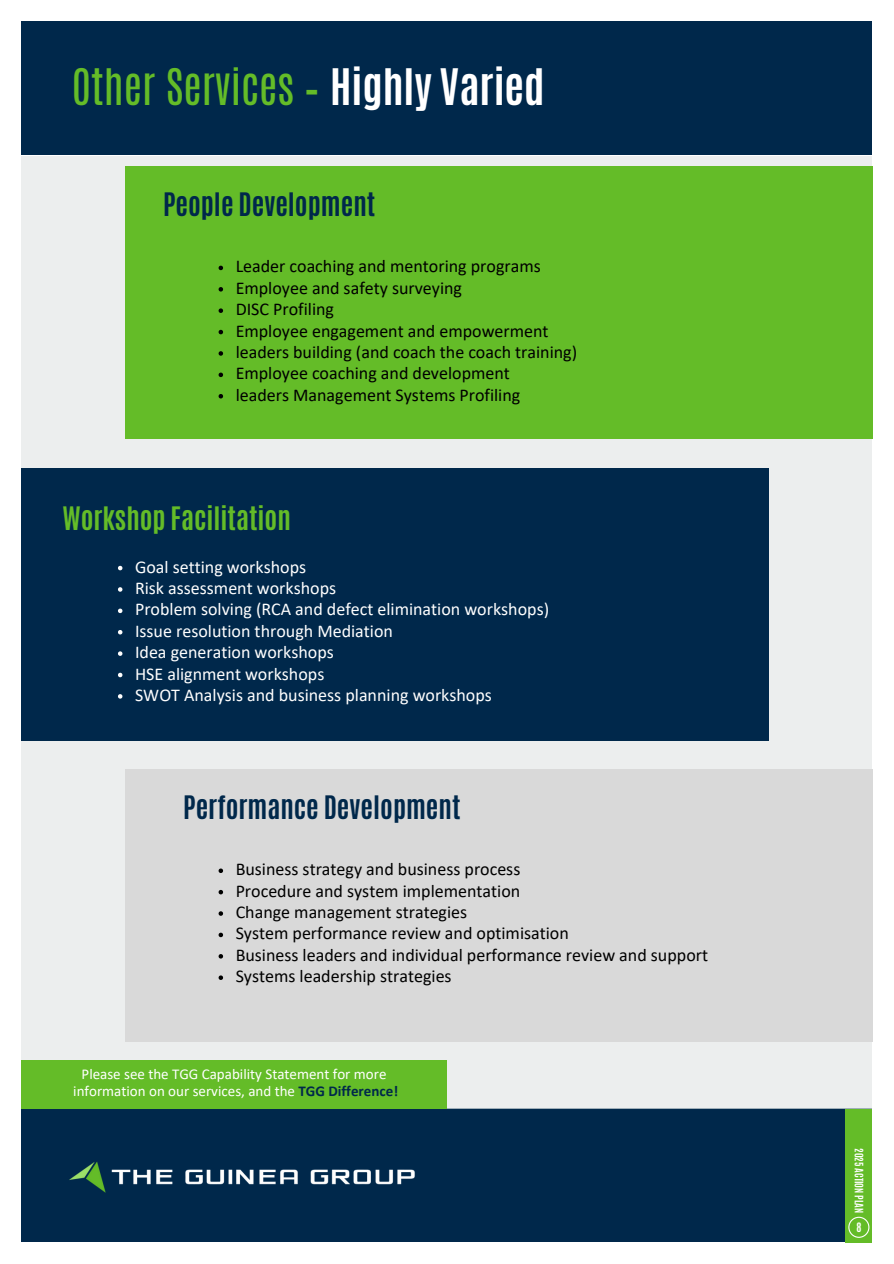
<style>
.page{position:relative;width:894px;height:1264px;background:#fff}
.page>*{position:absolute;margin:0;border:0;box-sizing:border-box;transform-origin:0 0}
.t1{font:42px "Antonio";color:#64bc28}
.t2{font:700 27px "Antonio";color:#00284b}
.t3{font:700 27px "Antonio";color:#64bc28}
.t4{font:18px "Calibri";color:#000}
.t5{font:18px "Calibri";color:#fefefe}
.t6{font:15px/16.8px "Calibri";color:#fff;text-align:center}
.t7{font:700 10.8px "Antonio";color:#fff}
.t8{font:700 9.75px "Antonio";color:#fff}
.s1{font-weight:700;color:#fff}
.s2{font-weight:700;color:#00284b}
</style>
<div class="page">
<div style="left:21px;top:21px;width:850px;height:134px;background:#00284b"></div>
<div style="left:21px;top:1108px;width:851px;height:134px;background:#00284b"></div>
<div style="left:845px;top:1108px;width:27px;height:134px;background:#64bc28"></div>
<img style="left:69px;top:1162px;width:346px;height:31px">
<svg style="left:848px;top:1216px;width:21px;height:21px"></svg>
<div style="left:21px;top:156px;width:851px;height:952px;background:#eceeee"></div>
<div style="left:21px;top:1060px;width:425px;height:48px;background:#64bc28"></div>
<div style="left:125px;top:166px;width:747px;height:272px;background:#64bc28"></div>
<div style="left:21px;top:468px;width:747px;height:272px;background:#00284b"></div>
<div style="left:125px;top:769px;width:747px;height:272px;background:#d9d9d9"></div>
<svg style="left:218px;top:266px;width:5px;height:4px"></svg>
<svg style="left:218px;top:287px;width:5px;height:4px"></svg>
<svg style="left:218px;top:308px;width:5px;height:5px"></svg>
<svg style="left:218px;top:330px;width:5px;height:4px"></svg>
<svg style="left:218px;top:351px;width:5px;height:5px"></svg>
<svg style="left:218px;top:372px;width:5px;height:5px"></svg>
<svg style="left:218px;top:394px;width:5px;height:4px"></svg>
<svg style="left:118px;top:566px;width:4px;height:4px"></svg>
<svg style="left:118px;top:587px;width:4px;height:4px"></svg>
<svg style="left:118px;top:608px;width:4px;height:5px"></svg>
<svg style="left:118px;top:630px;width:4px;height:4px"></svg>
<svg style="left:118px;top:651px;width:4px;height:5px"></svg>
<svg style="left:118px;top:672px;width:4px;height:5px"></svg>
<svg style="left:118px;top:694px;width:4px;height:4px"></svg>
<svg style="left:218px;top:868px;width:5px;height:5px"></svg>
<svg style="left:218px;top:889px;width:5px;height:5px"></svg>
<svg style="left:218px;top:911px;width:5px;height:4px"></svg>
<svg style="left:218px;top:932px;width:5px;height:5px"></svg>
<svg style="left:218px;top:954px;width:5px;height:4px"></svg>
<svg style="left:218px;top:975px;width:5px;height:4px"></svg>
<p class="t1" style="left:72px;top:57px;width:474px">Other Services – <span class="s1">Highly Varied</span></p>
<p class="t2" style="left:163px;top:185px;width:214px">People Development</p>
<p class="t4" style="left:235px;top:259px;width:306px">Leader coaching and mentoring programs</p>
<p class="t4" style="left:235px;top:280px;width:228px">Employee and safety surveying</p>
<p class="t4" style="left:235px;top:302px;width:100px">DISC Profiling</p>
<p class="t4" style="left:235px;top:323px;width:314px">Employee engagement and empowerment</p>
<h2 class="t4" style="left:235px;top:344px;width:343px">leaders building (and coach the coach training)</h2>
<p class="t4" style="left:235px;top:366px;width:276px">Employee coaching and development</p>
<p class="t4" style="left:235px;top:387px;width:286px">leaders Management Systems Profiling</p>
<p class="t3" style="left:62px;top:499px;width:230px">Workshop Facilitation</p>
<p class="t5" style="left:135px;top:559px;width:172px">Goal setting workshops</p>
<p class="t5" style="left:135px;top:580px;width:202px">Risk assessment workshops</p>
<p class="t5" style="left:135px;top:602px;width:415px">Problem solving (RCA and defect elimination workshops)</p>
<p class="t5" style="left:135px;top:623px;width:259px">Issue resolution through Mediation</p>
<h2 class="t5" style="left:135px;top:644px;width:200px">Idea generation workshops</h2>
<p class="t5" style="left:135px;top:666px;width:191px">HSE alignment workshops</p>
<p class="t5" style="left:135px;top:687px;width:358px">SWOT Analysis and business planning workshops</p>
<p class="t2" style="left:183px;top:788px;width:279px">Performance Development</p>
<p class="t4" style="left:235px;top:861px;width:286px">Business strategy and business process</p>
<p class="t4" style="left:235px;top:883px;width:286px">Procedure and system implementation</p>
<p class="t4" style="left:235px;top:904px;width:233px">Change management strategies</p>
<h4 class="t4" style="left:235px;top:925px;width:334px">System performance review and optimisation</h4>
<p class="t4" style="left:235px;top:947px;width:474px">Business leaders and individual performance review and support</p>
<p class="t4" style="left:235px;top:968px;width:217px">Systems leadership strategies</p>
<h2 class="t6" style="left:73px;top:1067px;width:326px">Please see the TGG Capability Statement for more information on our services, and the <span class="s2">TGG Difference!</span></h2>
<p class="t8" style="left:865px;top:1148px;width:66px;rotate:90deg">2025 ACTION PLAN</p>
<h1 class="t7" style="left:856px;top:1219px;width:7px">8</h1>
</div>
